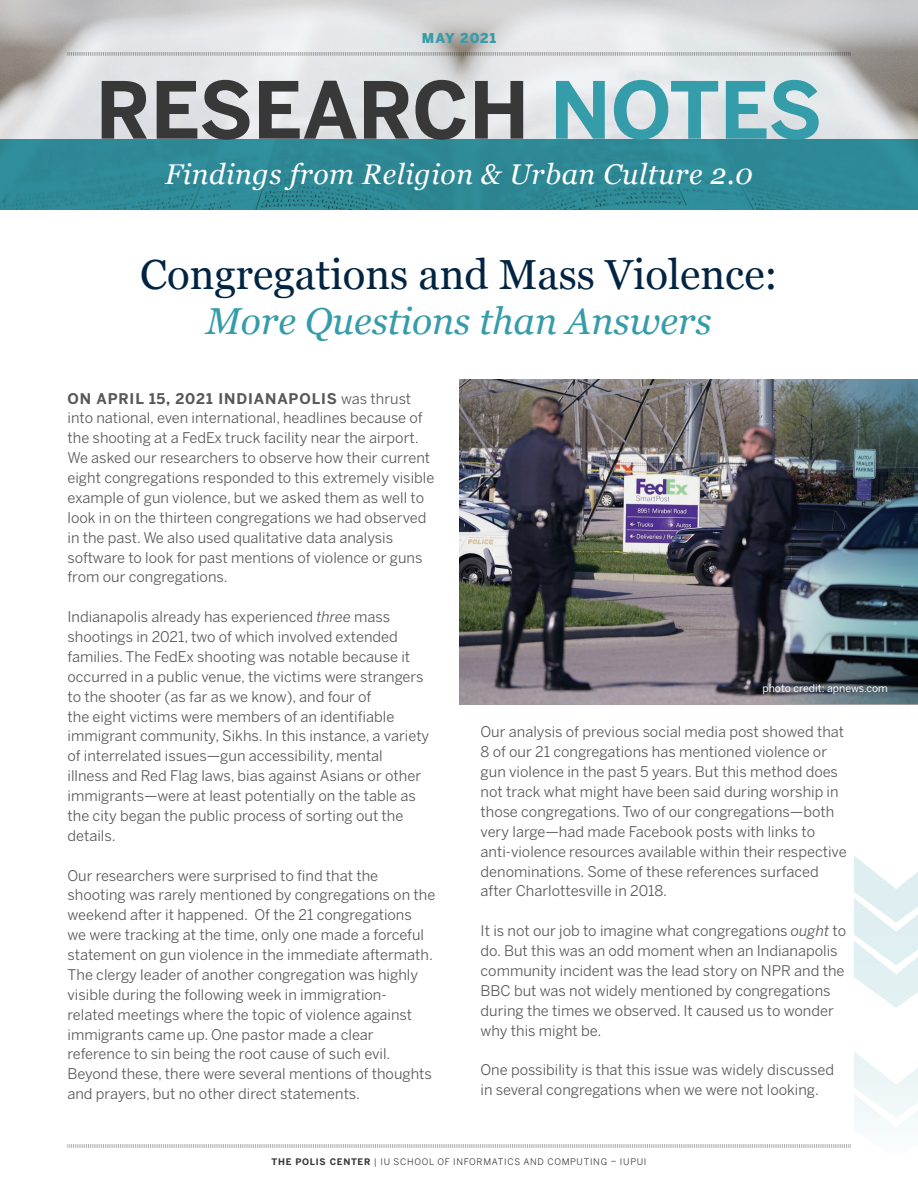
<style>
.page{position:relative;width:918px;height:1188px;background:#fff}
.page>*{position:absolute;margin:0;border:0;box-sizing:border-box;transform-origin:0 0}
.t1{font:700 78px "Benton Sans";color:#373837}
.t2{font:42px "Georgia";color:#002442}
.t3{font:italic 37.5px "Georgia";color:#359ca9}
.t4{font:italic 28.5px "Georgia";letter-spacing:.02em;color:#fff}
.t5{font:14.7px/20px "Benton Sans";color:#57585a}
.t6{font:900 13.5px "Benton Sans";letter-spacing:.07em;color:#359ca9}
.t7{font:10.5px "Benton Sans";color:#fff}
.t8{font:9px "Benton Sans";letter-spacing:.08em;color:#373837}
.s1{color:#359ca9}
.s2{font-weight:700}
.s3{font-style:italic}
</style>
<div class="page">
<img style="left:0;top:0;width:918px;height:139px">
<div style="left:0;top:139px;width:918px;height:71px;background:#2e8996"></div>
<svg style="left:67px;top:51px;width:784px;height:5px;background:#c3c5c8"></svg>
<img style="left:459px;top:380px;width:309px;height:324px">
<img style="left:768px;top:380px;width:150px;height:324px">
<svg style="left:854px;top:856px;width:64px;height:152px"></svg>
<svg style="left:67px;top:1051px;width:851px;height:97px"></svg>
<p class="t6" style="left:422px;top:30px;width:76px">MAY 2021</p>
<p class="t1" style="left:96px;top:61px;width:728px">RESEARCH <span class="s1">NOTES</span></p>
<p class="t4" style="left:165px;top:154px;width:589px">Findings from Religion &amp; Urban Culture 2.0</p>
<h1 class="t2" style="left:140px;top:243px;width:639px">Congregations and Mass Violence:</h1>
<h1 class="t3" style="left:206px;top:293px;width:507px">More Questions than Answers</h1>
<p class="t5" style="left:68px;top:388px;width:368px"><span class="s2">ON APRIL 15, 2021 INDIANAPOLIS</span> was thrust into national, even international, headlines because of the shooting at a FedEx truck facility near the airport.<br>We asked our researchers to observe how their current eight congregations responded to this extremely visible example of gun violence, but we asked them as well to look in on the thirteen congregations we had observed in the past. We also used qualitative data analysis software to look for past mentions of violence or guns from our congregations.</p>
<p class="t5" style="left:68px;top:607px;width:363px">Indianapolis already has experienced <span class="s3">three</span> mass shootings in 2021, two of which involved extended families. The FedEx shooting was notable because it occurred in a public venue, the victims were strangers to the shooter (as far as we know), and four of<br>the eight victims were members of an identifable immigrant community, Sikhs. In this instance, a variety of interrelated issues—gun accessibility, mental<br>illness and Red Flag laws, bias against Asians or other immigrants—were at least potentially on the table as the city began the public process of sorting out the details.</p>
<p class="t5" style="left:68px;top:865px;width:369px">Our researchers were surprised to fnd that the shooting was rarely mentioned by congregations on the weekend after it happened. Of the 21 congregations<br>we were tracking at the time, only one made a forceful statement on gun violence in the immediate aftermath.<br>The clergy leader of another congregation was highly visible during the following week in immigration&shy;related meetings where the topic of violence against immigrants came up. One pastor made a clear reference to sin being the root cause of such evil.<br>Beyond these, there were several mentions of thoughts and prayers, but no other direct statements.</p>
<p class="t7" style="left:762px;top:681px;width:127px">photo credit: apnews.com</p>
<p class="t5" style="left:481px;top:722px;width:368px">Our analysis of previous social media post showed that 8 of our 21 congregations has mentioned violence or gun violence in the past 5 years. But this method does not track what might have been said during worship in those congregations. Two of our congregations—both very large—had made Facebook posts with links to anti-violence resources available within their respective denominations. Some of these references surfaced after Charlottesville in 2018.</p>
<p class="t5" style="left:481px;top:921px;width:367px">It is not our job to imagine what congregations <span class="s3">ought</span> to do. But this was an odd moment when an Indianapolis community incident was the lead story on NPR and the BBC but was not widely mentioned by congregations during the times we observed. It caused us to wonder why this might be.</p>
<p class="t5" style="left:481px;top:1060px;width:355px">One possibility is that this issue was widely discussed in several congregations when we were not looking.</p>
<p class="t8" style="left:272px;top:1156px;width:376px"><span class="s2">THE POLIS CENTER</span> | IU SCHOOL OF INFORMATICS AND COMPUTING – IUPUI</p>
</div>
